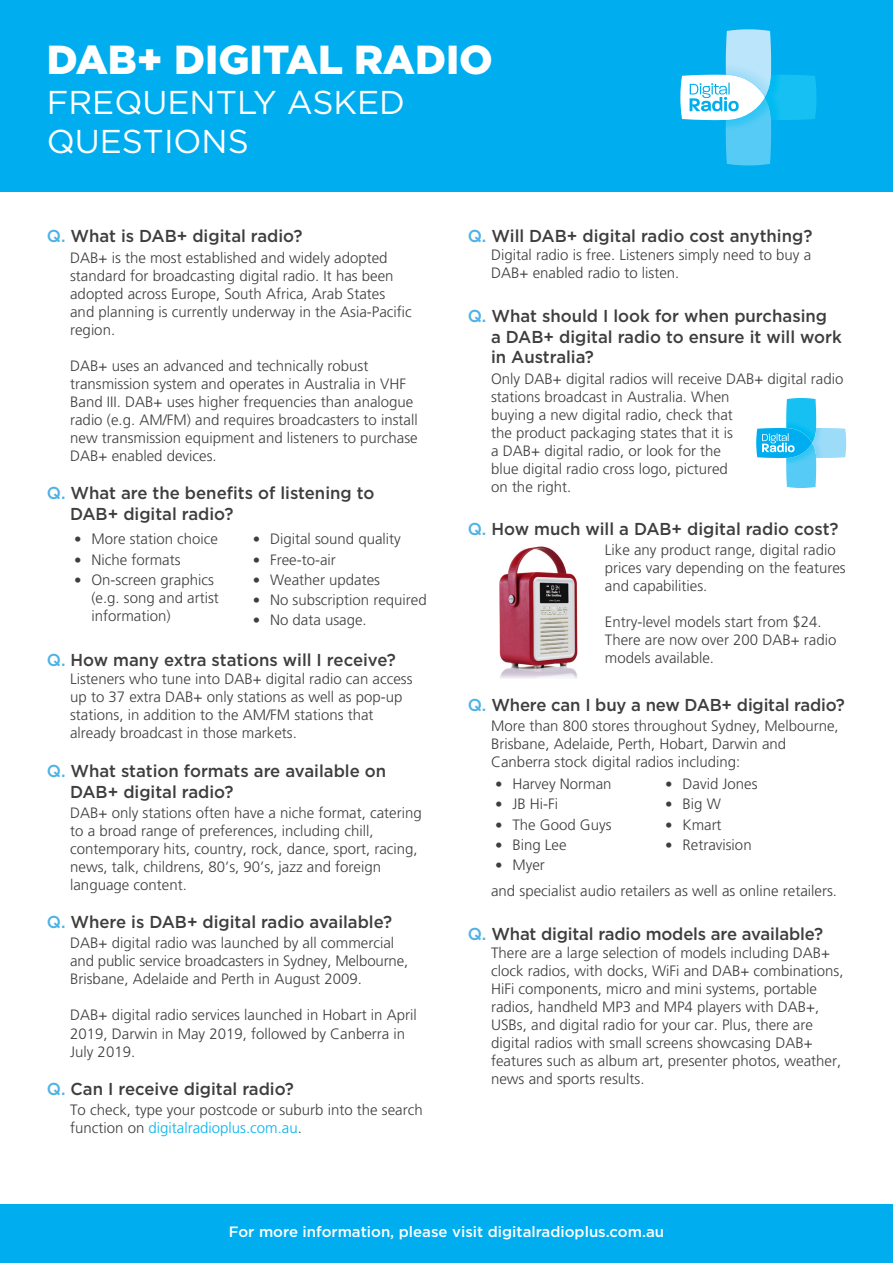
<style>
.page{position:relative;width:893px;height:1263px;background:#fff}
.page>*{position:absolute;margin:0;border:0;box-sizing:border-box;transform-origin:0 0}
.t1{font:900 40.5px "Gotham";color:#fff}
.t2{font:33px "Gotham";color:#fff}
.FAQ_11_5pt{font:500 17.25px/20.7px "Gotham";color:#3e3e3f}
.Copy_10pt{font:300 15px/18px "Frutiger";color:#3e3e3f}
.Copy_10pt-2{font:500 15px "Gotham";color:#fff}
.s1{color:#4eb2e5}
.s2{font-family:"Tahoma";font-weight:400}
.s3{color:#00b3ef}
</style>
<div class="page">
<div style="left:0;top:0;width:893px;height:191px;background:#00aeef"></div>
<svg style="left:756px;top:398px;width:90px;height:90px"></svg>
<img style="left:499px;top:546px;width:79px;height:133px">
<svg style="left:680px;top:29px;width:136px;height:136px"></svg>
<div style="left:0;top:1204px;width:893px;height:59px;background:#00aeef"></div>
<p class="t1" style="left:47px;top:32px;width:448px">DAB+ DIGITAL RADIO</p>
<p class="t2" style="left:47px;top:81px;width:360px">FREQUENTLY ASKED</p>
<p class="t2" style="left:47px;top:120px;width:204px">QUESTIONS</p>
<p class="FAQ_11_5pt" style="left:47px;top:226px;width:257px"><span class="s1">Q.</span> What is DAB+ digital radio?</p>
<p class="Copy_10pt" style="left:70px;top:248px;width:343px">DAB+ is the most established and widely adopted standard for broadcasting digital radio. It has been adopted across Europe, South Africa, Arab States and planning is currently underway in the Asia-Pacific region.</p>
<p class="Copy_10pt" style="left:70px;top:356px;width:349px">DAB+ uses an advanced and technically robust transmission system and operates in Australia in VHF Band III. DAB+ uses higher frequencies than analogue radio (e.g. AM/FM) and requires broadcasters to install new transmission equipment and listeners to purchase DAB+ enabled devices.</p>
<p class="FAQ_11_5pt" style="left:47px;top:483px;width:329px"><span class="s1">Q.</span> What are the benefits of listening to</p>
<p class="FAQ_11_5pt" style="left:70px;top:503px;width:165px">DAB+ digital radio?</p>
<p class="Copy_10pt" style="left:74px;top:530px;width:145px"><span class="s2">•</span> More station choice</p>
<p class="Copy_10pt" style="left:74px;top:550px;width:108px"><span class="s2">•</span> Niche formats</p>
<p class="Copy_10pt" style="left:91px;top:570px;width:129px;text-indent:-17px"><span class="s2">•</span> On-screen graphics (e.g. song and artist information)</p>
<p class="Copy_10pt" style="left:253px;top:530px;width:149px"><span class="s2">•</span> Digital sound quality</p>
<p class="Copy_10pt" style="left:253px;top:550px;width:84px"><span class="s2">•</span> Free-to-air</p>
<p class="Copy_10pt" style="left:253px;top:570px;width:129px"><span class="s2">•</span> Weather updates</p>
<p class="Copy_10pt" style="left:253px;top:590px;width:175px"><span class="s2">•</span> No subscription required</p>
<p class="Copy_10pt" style="left:253px;top:611px;width:115px"><span class="s2">•</span> No data usage.</p>
<p class="FAQ_11_5pt" style="left:47px;top:649px;width:351px"><span class="s1">Q.</span> How many extra stations will I receive?</p>
<p class="Copy_10pt" style="left:70px;top:670px;width:344px">Listeners who tune into DAB+ digital radio can access up to 37 extra DAB+ only stations as well as pop-up stations, in addition to the AM/FM stations that already broadcast in those markets.</p>
<p class="FAQ_11_5pt" style="left:47px;top:760px;width:341px"><span class="s1">Q.</span> What station formats are available on</p>
<p class="FAQ_11_5pt" style="left:70px;top:781px;width:165px">DAB+ digital radio?</p>
<p class="Copy_10pt" style="left:70px;top:803px;width:353px">DAB+ only stations often have a niche format, catering to a broad range of preferences, including chill, contemporary hits, country, rock, dance, sport, racing, news, talk, childrens, 80’s, 90’s, jazz and foreign language content.</p>
<p class="FAQ_11_5pt" style="left:47px;top:912px;width:347px"><span class="s1">Q.</span> Where is DAB+ digital radio available?</p>
<p class="Copy_10pt" style="left:70px;top:934px;width:340px">DAB+ digital radio was launched by all commercial and public service broadcasters in Sydney, Melbourne,<br>Brisbane, Adelaide and Perth in August 2009.</p>
<p class="Copy_10pt" style="left:70px;top:1006px;width:348px">DAB+ digital radio services launched in Hobart in April<br>2019, Darwin in May 2019, followed by Canberra in<br>July 2019.</p>
<p class="FAQ_11_5pt" style="left:47px;top:1078px;width:249px"><span class="s1">Q.</span> Can I receive digital radio?</p>
<p class="Copy_10pt" style="left:70px;top:1101px;width:354px">To check, type your postcode or suburb into the search function on <span class="s3">digitalradioplus.com.au</span>.</p>
<p class="FAQ_11_5pt" style="left:468px;top:226px;width:346px"><span class="s1">Q.</span> Will DAB+ digital radio cost anything?</p>
<p class="Copy_10pt" style="left:491px;top:246px;width:322px">Digital radio is free. Listeners simply need to buy a<br>DAB+ enabled radio to listen.</p>
<p class="FAQ_11_5pt" style="left:468px;top:305px;width:361px"><span class="s1">Q.</span> What should I look for when purchasing</p>
<p class="FAQ_11_5pt" style="left:491px;top:326px;width:352px">a DAB+ digital radio to ensure it will work in Australia?</p>
<p class="Copy_10pt" style="left:491px;top:369px;width:354px">Only DAB+ digital radios will receive DAB+ digital radio stations broadcast in Australia. When<br>buying a new digital radio, check that<br>the product packaging states that it is<br>a DAB+ digital radio, or look for the<br>blue digital radio cross logo, pictured<br>on the right.</p>
<p class="FAQ_11_5pt" style="left:468px;top:518px;width:372px"><span class="s1">Q.</span> How much will a DAB+ digital radio cost?</p>
<p class="Copy_10pt" style="left:605px;top:541px;width:242px">Like any product range, digital radio prices vary depending on the features and capabilities.</p>
<p class="Copy_10pt" style="left:605px;top:613px;width:233px">Entry-level models start from $24.<br>There are now over 200 DAB+ radio models available.</p>
<p class="FAQ_11_5pt" style="left:468px;top:694px;width:379px"><span class="s1">Q.</span> Where can I buy a new DAB+ digital radio?</p>
<p class="Copy_10pt" style="left:491px;top:717px;width:349px">More than 800 stores throughout Sydney, Melbourne,<br>Brisbane, Adelaide, Perth, Hobart, Darwin and<br>Canberra stock digital radios including:</p>
<p class="Copy_10pt" style="left:495px;top:775px;width:118px"><span class="s2">•</span> Harvey Norman</p>
<p class="Copy_10pt" style="left:495px;top:795px;width:64px"><span class="s2">•</span> JB Hi-Fi</p>
<p class="Copy_10pt" style="left:495px;top:815px;width:118px"><span class="s2">•</span> The Good Guys</p>
<p class="Copy_10pt" style="left:495px;top:835px;width:73px"><span class="s2">•</span> Bing Lee</p>
<p class="Copy_10pt" style="left:495px;top:856px;width:51px"><span class="s2">•</span> Myer</p>
<p class="Copy_10pt" style="left:665px;top:775px;width:94px"><span class="s2">•</span> David Jones</p>
<p class="Copy_10pt" style="left:665px;top:795px;width:57px"><span class="s2">•</span> Big W</p>
<p class="Copy_10pt" style="left:665px;top:815px;width:58px"><span class="s2">•</span> Kmart</p>
<p class="Copy_10pt" style="left:665px;top:835px;width:88px"><span class="s2">•</span> Retravision</p>
<p class="Copy_10pt" style="left:491px;top:882px;width:347px">and specialist audio retailers as well as online retailers.</p>
<p class="FAQ_11_5pt" style="left:468px;top:923px;width:357px"><span class="s1">Q.</span> What digital radio models are available?</p>
<p class="Copy_10pt" style="left:491px;top:943px;width:354px">There are a large selection of models including DAB+ clock radios, with docks, WiFi and DAB+ combinations, HiFi components, micro and mini systems, portable radios, handheld MP3 and MP4 players with DAB+, USBs, and digital radio for your car. Plus, there are digital radios with small screens showcasing DAB+ features such as album art, presenter photos, weather, news and sports results.</p>
<p class="Copy_10pt-2" style="left:229px;top:1222px;width:437px">For more information, please visit digitalradioplus.com.au</p>
</div>
